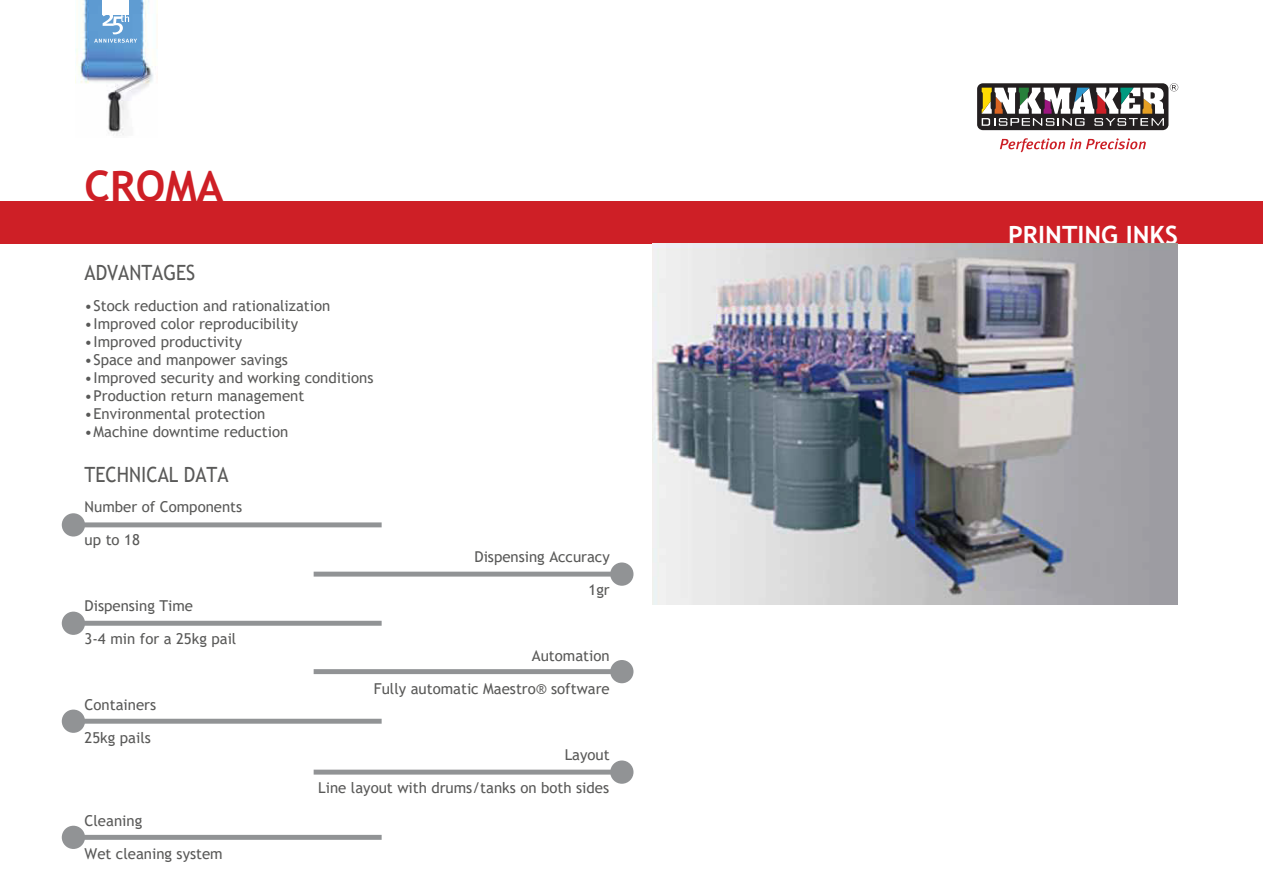
<style>
.page{position:relative;width:1263px;height:893px;background:#fff}
.page>*{position:absolute;margin:0;border:0;box-sizing:border-box;transform-origin:0 0}
.t1{font:700 42px "Trebuchet MS";color:#ce1f26}
.t2{font:700 25.2px "Trebuchet MS";color:#fff}
.t3{font:21px "Trebuchet MS";color:#595958;scale:.9 1}
.t4{font:15px/33px "Trebuchet MS";color:#595958;text-align:right}
</style>
<div class="page">
<img style="left:75px;top:0;width:78px;height:136px">
<div style="left:102px;top:0;width:27px;height:15px;background:#fff"></div>
<svg style="left:94px;top:12px;width:43px;height:31px"></svg>
<div style="left:0;top:201px;width:1263px;height:43px;background:#ce1f26"></div>
<div style="left:977px;top:83px;width:191px;height:47px;background:#231f20;border-radius:6px"></div>
<svg style="left:982px;top:87px;width:182px;height:39px"></svg>
<svg style="left:1170px;top:83px;width:8px;height:8px"></svg>
<svg style="left:1000px;top:138px;width:146px;height:14px"></svg>
<div style="left:84px;top:621px;width:298px;height:5px;background:#919395"></div>
<div style="left:62px;top:612px;width:23px;height:23px;background:#919395;border-radius:50%"></div>
<div style="left:84px;top:719px;width:298px;height:5px;background:#919395"></div>
<div style="left:62px;top:710px;width:23px;height:23px;background:#919395;border-radius:50%"></div>
<div style="left:84px;top:835px;width:298px;height:5px;background:#919395"></div>
<div style="left:62px;top:826px;width:23px;height:23px;background:#919395;border-radius:50%"></div>
<div style="left:84px;top:522px;width:298px;height:5px;background:#919395"></div>
<div style="left:62px;top:513px;width:23px;height:23px;background:#919395;border-radius:50%"></div>
<div style="left:314px;top:572px;width:297px;height:5px;background:#919395"></div>
<div style="left:610px;top:562px;width:23px;height:24px;background:#919395;border-radius:50%"></div>
<div style="left:314px;top:669px;width:297px;height:5px;background:#919395"></div>
<div style="left:610px;top:660px;width:23px;height:23px;background:#919395;border-radius:50%"></div>
<div style="left:314px;top:770px;width:297px;height:5px;background:#919395"></div>
<div style="left:610px;top:760px;width:23px;height:24px;background:#919395;border-radius:50%"></div>
<img style="left:653px;top:244px;width:524px;height:361px">
<h1 class="t1" style="left:85px;top:160px;width:140px">CROMA</h1>
<h3 class="t3" style="left:85px;top:259px;width:124px">ADVANTAGES</h3>
<p class="t4" style="left:85px;top:289px;width:247px">•Stock reduction and rationalization</p>
<p class="t4" style="left:85px;top:307px;width:215px">•Improved color reproducibility</p>
<p class="t4" style="left:85px;top:325px;width:159px">•Improved productivity</p>
<p class="t4" style="left:85px;top:343px;width:205px">•Space and manpower savings</p>
<p class="t4" style="left:85px;top:361px;width:290px">•Improved security and working conditions</p>
<p class="t4" style="left:85px;top:379px;width:221px">•Production return management</p>
<p class="t4" style="left:85px;top:397px;width:182px">•Environmental protection</p>
<p class="t4" style="left:85px;top:415px;width:205px">•Machine downtime reduction</p>
<h3 class="t3" style="left:85px;top:462px;width:161px">TECHNICAL DATA</h3>
<p class="t4" style="left:85px;top:490px;width:159px">Number of Components</p>
<p class="t4" style="left:85px;top:523px;width:57px">up to 18</p>
<p class="t4" style="left:85px;top:589px;width:110px">Dispensing Time</p>
<p class="t4" style="left:85px;top:622px;width:153px">3-4 min for a 25kg pail</p>
<p class="t4" style="left:474px;top:540px;width:137px">Dispensing Accuracy</p>
<p class="t4" style="left:588px;top:573px;width:23px">1gr</p>
<p class="t4" style="left:85px;top:688px;width:73px">Containers</p>
<p class="t4" style="left:85px;top:721px;width:68px">25kg pails</p>
<p class="t4" style="left:85px;top:804px;width:59px">Cleaning</p>
<p class="t4" style="left:85px;top:837px;width:140px">Wet cleaning system</p>
<p class="t4" style="left:374px;top:639px;width:237px">Automation<br>Fully automatic Maestro® software</p>
<p class="t4" style="left:565px;top:738px;width:47px">Layout</p>
<p class="t4" style="left:318px;top:771px;width:292px">Line layout with drums/tanks on both sides</p>
<h2 class="t2" style="left:1008px;top:219px;width:171px">PRINTING INKS</h2>
</div>
